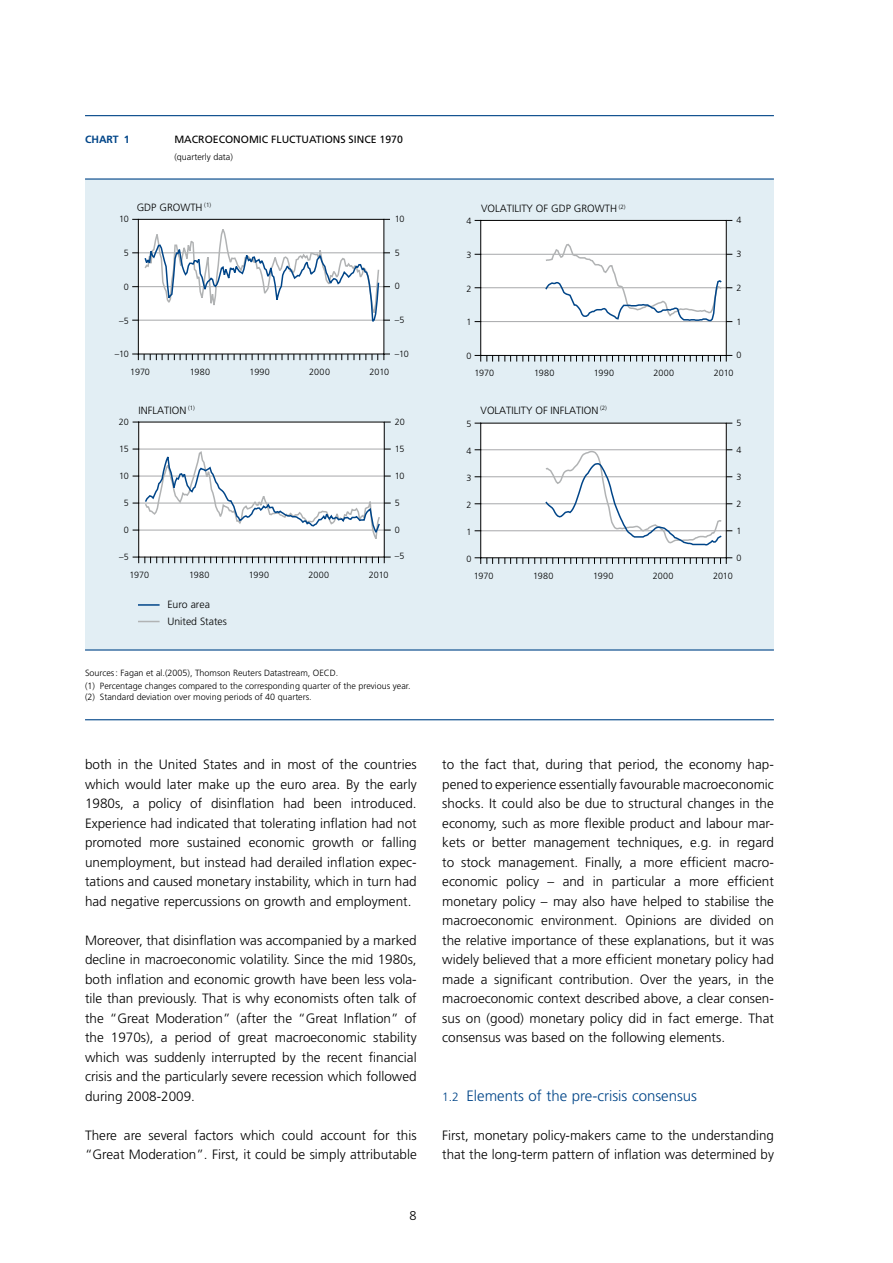
<style>
.page{position:relative;width:893px;height:1263px;background:#fff}
.page>*{position:absolute;margin:0;border:0;box-sizing:border-box;transform-origin:0 0}
.t1{font:300 15px "Frutiger LT";color:#004588}
.t2{font:300 13.5px/19.5px "Frutiger LT";color:#000;text-align:justify}
.t3{font:300 12.75px "Frutiger LT";color:#000}
.t4{font:300 10.5px "Frutiger LT";color:#000}
.t5{font:10.5px "Frutiger LT";color:#000}
.t6{font:700 10.5px "Frutiger LT";color:#004588}
.t7{font:300 9px/12.8px "Frutiger LT";color:#000}
.s1{font-size:12px}
</style>
<div class="page">
<div style="left:85px;top:179px;width:689px;height:471px;background:#e2eef4"></div>
<hr style="left:85px;top:115px;width:689px;height:1px;background:#004588">
<hr style="left:85px;top:178px;width:689px;height:2px;background:#004588">
<hr style="left:85px;top:649px;width:689px;height:1px;background:#004588">
<hr style="left:85px;top:719px;width:689px;height:1px;background:#004588">
<hr style="left:138px;top:604px;width:22px;height:2px;background:#004588">
<svg style="left:138px;top:621px;width:22px;height:1px"></svg>
<div style="left:138px;top:219px;width:246px;height:135px;background:#fff"></div>
<svg style="left:354px;top:354px;width:12px;height:6px"></svg>
<svg style="left:336px;top:354px;width:12px;height:6px"></svg>
<svg style="left:318px;top:354px;width:12px;height:6px"></svg>
<svg style="left:300px;top:354px;width:12px;height:6px"></svg>
<svg style="left:282px;top:354px;width:12px;height:6px"></svg>
<svg style="left:372px;top:354px;width:18px;height:6px"></svg>
<svg style="left:132px;top:354px;width:144px;height:6px"></svg>
<svg style="left:132px;top:219px;width:258px;height:106px"></svg>
<div style="left:481px;top:220px;width:245px;height:135px;background:#fff"></div>
<hr style="left:481px;top:254px;width:246px;height:1px;background:#a7a8aa">
<hr style="left:481px;top:287px;width:246px;height:1px;background:#a7a8aa">
<hr style="left:481px;top:321px;width:246px;height:1px;background:#a7a8aa">
<svg style="left:475px;top:355px;width:257px;height:7px"></svg>
<svg style="left:544px;top:243px;width:188px;height:79px"></svg>
<div style="left:139px;top:422px;width:245px;height:135px;background:#fff"></div>
<svg style="left:133px;top:557px;width:258px;height:6px"></svg>
<svg style="left:133px;top:449px;width:258px;height:90px"></svg>
<div style="left:481px;top:423px;width:245px;height:135px;background:#fff"></div>
<hr style="left:481px;top:449px;width:246px;height:1px;background:#a7a8aa">
<hr style="left:481px;top:476px;width:246px;height:1px;background:#a7a8aa">
<hr style="left:481px;top:503px;width:246px;height:1px;background:#a7a8aa">
<hr style="left:481px;top:530px;width:246px;height:1px;background:#a7a8aa">
<svg style="left:475px;top:557px;width:257px;height:7px"></svg>
<svg style="left:544px;top:449px;width:188px;height:97px"></svg>
<div style="left:138px;top:219px;width:246px;height:135px;border:1px solid #000"></div>
<div style="left:480px;top:220px;width:247px;height:136px;border:1px solid #000"></div>
<div style="left:138px;top:422px;width:247px;height:135px;border:1px solid #000"></div>
<div style="left:480px;top:423px;width:247px;height:135px;border:1px solid #000"></div>
<p class="t6" style="left:85px;top:133px;width:46px">Chart 1</p>
<p class="t5" style="left:174px;top:133px;width:230px">MACROECONOM IC FLUCTUATIONS SINCE 1970</p>
<p class="t7" style="left:174px;top:150px;width:60px">(quarterly data)</p>
<p class="t4" style="left:137px;top:201px;width:76px">GDP GROWTH <sup>(1)</sup></p>
<p class="t4" style="left:481px;top:202px;width:146px">VOLATILITY OF GDP GROWTH <sup>(2)</sup></p>
<p class="t7" style="left:119px;top:213px;width:11px">10</p>
<p class="t7" style="left:395px;top:212px;width:11px">10</p>
<p class="t7" style="left:466px;top:215px;width:7px">4</p>
<p class="t7" style="left:736px;top:214px;width:7px">4</p>
<p class="t7" style="left:124px;top:247px;width:7px">5</p>
<p class="t7" style="left:395px;top:246px;width:7px">5</p>
<p class="t7" style="left:466px;top:248px;width:7px">3</p>
<p class="t7" style="left:736px;top:248px;width:7px">3</p>
<p class="t7" style="left:124px;top:280px;width:7px">0</p>
<p class="t7" style="left:395px;top:280px;width:7px">0</p>
<p class="t7" style="left:466px;top:282px;width:7px">2</p>
<p class="t7" style="left:736px;top:282px;width:7px">2</p>
<p class="t7" style="left:119px;top:314px;width:11px">–5</p>
<p class="t7" style="left:395px;top:314px;width:11px">–5</p>
<p class="t7" style="left:466px;top:316px;width:7px">1</p>
<p class="t7" style="left:736px;top:315px;width:7px">1</p>
<p class="t7" style="left:115px;top:348px;width:16px">–10</p>
<p class="t7" style="left:395px;top:347px;width:16px">–10</p>
<p class="t7" style="left:466px;top:350px;width:7px">0</p>
<p class="t7" style="left:736px;top:349px;width:7px">0</p>
<p class="t7" style="left:130px;top:366px;width:21px">1970</p>
<p class="t7" style="left:190px;top:366px;width:22px">1980</p>
<p class="t7" style="left:250px;top:366px;width:22px">1990</p>
<p class="t7" style="left:309px;top:366px;width:22px">2000</p>
<p class="t7" style="left:370px;top:366px;width:21px">2010</p>
<p class="t7" style="left:475px;top:367px;width:21px">1970</p>
<p class="t7" style="left:534px;top:367px;width:22px">1980</p>
<p class="t7" style="left:594px;top:367px;width:22px">1990</p>
<p class="t7" style="left:653px;top:367px;width:22px">2000</p>
<p class="t7" style="left:714px;top:367px;width:21px">2010</p>
<p class="t4" style="left:139px;top:404px;width:58px">INFLATION <sup>(1)</sup></p>
<p class="t4" style="left:481px;top:404px;width:128px">VOLATILITY OF INFLATION <sup>(2)</sup></p>
<p class="t7" style="left:119px;top:416px;width:12px">20</p>
<p class="t7" style="left:395px;top:415px;width:12px">20</p>
<p class="t7" style="left:466px;top:417px;width:7px">5</p>
<p class="t7" style="left:736px;top:417px;width:7px">5</p>
<p class="t7" style="left:119px;top:443px;width:11px">15</p>
<p class="t7" style="left:395px;top:442px;width:11px">15</p>
<p class="t7" style="left:466px;top:444px;width:7px">4</p>
<p class="t7" style="left:736px;top:444px;width:7px">4</p>
<p class="t7" style="left:119px;top:470px;width:11px">10</p>
<p class="t7" style="left:395px;top:469px;width:11px">10</p>
<p class="t7" style="left:466px;top:471px;width:7px">3</p>
<p class="t7" style="left:736px;top:471px;width:7px">3</p>
<p class="t7" style="left:124px;top:497px;width:7px">5</p>
<p class="t7" style="left:395px;top:496px;width:7px">5</p>
<p class="t7" style="left:466px;top:498px;width:7px">2</p>
<p class="t7" style="left:736px;top:498px;width:7px">2</p>
<p class="t7" style="left:124px;top:524px;width:7px">0</p>
<p class="t7" style="left:395px;top:523px;width:7px">0</p>
<p class="t7" style="left:466px;top:525px;width:7px">1</p>
<p class="t7" style="left:736px;top:525px;width:7px">1</p>
<p class="t7" style="left:119px;top:551px;width:11px">–5</p>
<p class="t7" style="left:395px;top:550px;width:11px">–5</p>
<p class="t7" style="left:466px;top:552px;width:7px">0</p>
<p class="t7" style="left:736px;top:552px;width:7px">0</p>
<p class="t7" style="left:130px;top:569px;width:21px">1970</p>
<p class="t7" style="left:189px;top:569px;width:22px">1980</p>
<p class="t7" style="left:249px;top:569px;width:22px">1990</p>
<p class="t7" style="left:308px;top:569px;width:22px">2000</p>
<p class="t7" style="left:369px;top:569px;width:21px">2010</p>
<p class="t7" style="left:474px;top:570px;width:21px">1970</p>
<p class="t7" style="left:533px;top:570px;width:22px">1980</p>
<p class="t7" style="left:593px;top:570px;width:22px">1990</p>
<p class="t7" style="left:653px;top:570px;width:22px">2000</p>
<p class="t7" style="left:713px;top:570px;width:21px">2010</p>
<p class="t4" style="left:167px;top:599px;width:44px">Euro area</p>
<p class="t4" style="left:167px;top:616px;width:61px">United States</p>
<p class="t7" style="left:85px;top:667px;width:327px">Sources: Fagan et al.(2005), Thomson Reuters Datastream, OECD.<br>(1) Percentage changes compared to the corresponding quarter of the previous year.</p>
<p class="t7" style="left:85px;top:691px;width:228px">(2) Standard deviation over moving periods of 40 quarters.</p>
<p class="t2" style="left:85px;top:755px;width:333px">both in the United States and in most of the countries which would later make up the euro area. By the early 1980s, a policy of disinflation had been introduced.<br>Experience had indicated that tolerating inflation had not promoted more sustained economic growth or falling unemployment, but instead had derailed inflation expec&shy;tations and caused monetary instability, which in turn had had negative repercussions on growth and employment.</p>
<p class="t2" style="left:85px;top:931px;width:333px">Moreover, that disinflation was accompanied by a marked decline in macroeconomic volatility. Since the mid 1980s, both inflation and economic growth have been less vola&shy;tile than previously. That is why economists often talk of the “Great Moderation” (after the “Great Inflation” of the 1970s), a period of great macroeconomic stability which was suddenly interrupted by the recent financial crisis and the particularly severe recession which followed during 2008-2009.</p>
<p class="t2" style="left:85px;top:1125px;width:333px">There are several factors which could account for this “Great Moderation”. First, it could be simply attributable</p>
<p class="t3" style="left:410px;top:1209px;width:9px">8</p>
<p class="t2" style="left:442px;top:755px;width:333px">to the fact that, during that period, the economy hap&shy;pened to experience essentially favourable macroeconomic shocks. It could also be due to structural changes in the economy, such as more flexible product and labour mar&shy;kets or better management techniques, e.g. in regard to stock management. Finally, a more efficient macro&shy;economic policy – and in particular a more efficient monetary policy – may also have helped to stabilise the macroeconomic environment. Opinions are divided on the relative importance of these explanations, but it was widely believed that a more efficient monetary policy had made a significant contribution. Over the years, in the macroeconomic context described above, a clear consen&shy;sus on (good) monetary policy did in fact emerge. That consensus was based on the following elements.</p>
<p class="t1" style="left:442px;top:1087px;width:256px"><span class="s1">1.2</span> Elements of the pre-crisis consensus</p>
<p class="t2" style="left:442px;top:1126px;width:333px">First, monetary policy-makers came to the understanding that the long-term pattern of inflation was determined by</p>
</div>
